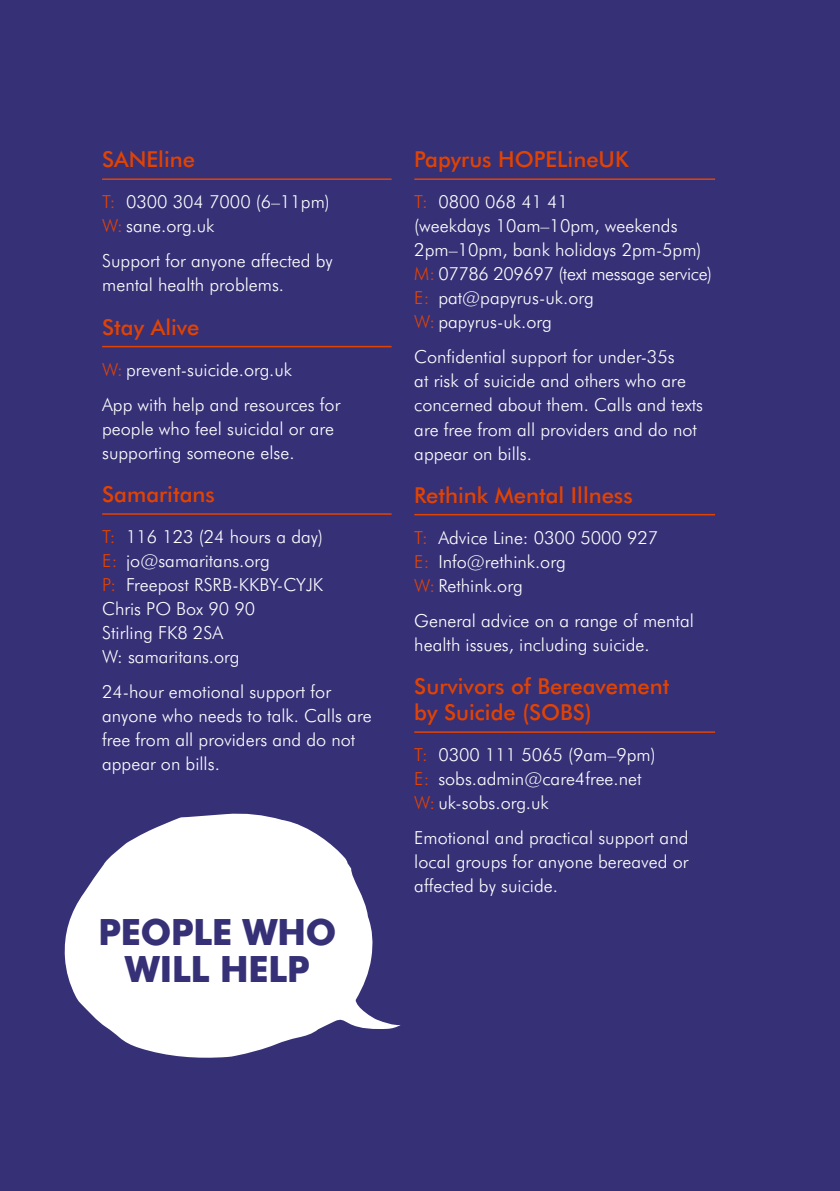
<style>
.page{position:relative;width:840px;height:1191px;background:#fff}
.page>*{position:absolute;margin:0;border:0;box-sizing:border-box;transform-origin:0 0}
.t1{font:700 36.2px/36.4px "Futura BT";letter-spacing:-.02em;color:#363077;text-align:center}
.t2{font:500 22px/26px "Futura BT";color:#e24301}
.t3{font:300 18px/24px "Futura BT";color:#fff}
.s1{color:#e24301}
</style>
<div class="page">
<div style="left:0;top:0;width:839px;height:1191px;background:#363077"></div>
<hr style="left:102px;top:178px;width:289px;height:2px;background:#e24301">
<hr style="left:102px;top:346px;width:289px;height:1px;background:#e24301">
<hr style="left:102px;top:513px;width:289px;height:2px;background:#e24301">
<hr style="left:414px;top:178px;width:300px;height:2px;background:#e24301">
<hr style="left:414px;top:514px;width:300px;height:1px;background:#e24301">
<hr style="left:414px;top:731px;width:300px;height:2px;background:#e24301">
<svg style="left:64px;top:813px;width:336px;height:245px;fill:#fff"></svg>
<p class="t2" style="left:102px;top:146px;width:94px">SANEline</p>
<p class="t3" style="left:102px;top:190px;width:229px"><span class="s1">T:</span> 0300 304 7000 (6–11pm)<br><span class="s1">W:</span> sane.org.uk</p>
<p class="t3" style="left:102px;top:249px;width:232px">Support for anyone affected by mental health problems.</p>
<p class="t2" style="left:102px;top:313px;width:99px">Stay Alive</p>
<p class="t3" style="left:102px;top:351px;width:239px;line-height:35.4px"><span class="s1">W:</span> prevent-suicide.org.uk<br>App with help and resources for</p>
<p class="t3" style="left:102px;top:416px;width:233px">people who feel suicidal or are supporting someone else.</p>
<p class="t2" style="left:102px;top:481px;width:114px">Samaritans</p>
<p class="t3" style="left:102px;top:524px;width:222px"><span class="s1">T:</span> 116 123 (24 hours a day)<br><span class="s1">E:</span> jo@samaritans.org<br><span class="s1">P:</span> Freepost RSRB-KKBY-CYJK<br>Chris PO Box 90 90<br>Stirling FK8 2SA<br>W: samaritans.org</p>
<p class="t3" style="left:102px;top:680px;width:271px">24-hour emotional support for anyone who needs to talk. Calls are free from all providers and do not appear on bills.</p>
<h1 class="t1" style="left:98px;top:914px;width:240px">PEOPLE WHO<br>WILL HELP</h1>
<p class="t2" style="left:414px;top:146px;width:216px">Papyrus HOPELineUK</p>
<p class="t3" style="left:414px;top:190px;width:299px"><span class="s1">T:</span> 0800 068 41 41<br>(weekdays 10am–10pm, weekends<br>2pm–10pm, bank holidays 2pm-5pm)<br><span class="s1">M:</span> 07786 209697 (text message service)<br><span class="s1">E:</span> pat@papyrus-uk.org<br><span class="s1">W:</span> papyrus-uk.org</p>
<p class="t3" style="left:414px;top:345px;width:290px">Confidential support for under-35s<br>at risk of suicide and others who are concerned about them. Calls and texts are free from all providers and do not appear on bills.</p>
<p class="t2" style="left:414px;top:481px;width:220px">Rethink Mental Illness</p>
<p class="t3" style="left:414px;top:525px;width:245px"><span class="s1">T:</span> Advice Line: 0300 5000 927<br><span class="s1">E:</span> Info@rethink.org<br><span class="s1">W:</span> Rethink.org</p>
<p class="t3" style="left:414px;top:608px;width:281px">General advice on a range of mental health issues, including suicide.</p>
<p class="t2" style="left:414px;top:673px;width:256px">Survivors of Bereavement by Suicide (SOBS)</p>
<p class="t3" style="left:414px;top:742px;width:243px"><span class="s1">T:</span> 0300 111 5065 (9am–9pm)<br><span class="s1">E:</span> sobs.admin@care4free.net<br><span class="s1">W:</span> uk-sobs.org.uk</p>
<p class="t3" style="left:414px;top:826px;width:275px;text-align:justify">Emotional and practical support and local groups for anyone bereaved or affected by suicide.</p>
</div>
